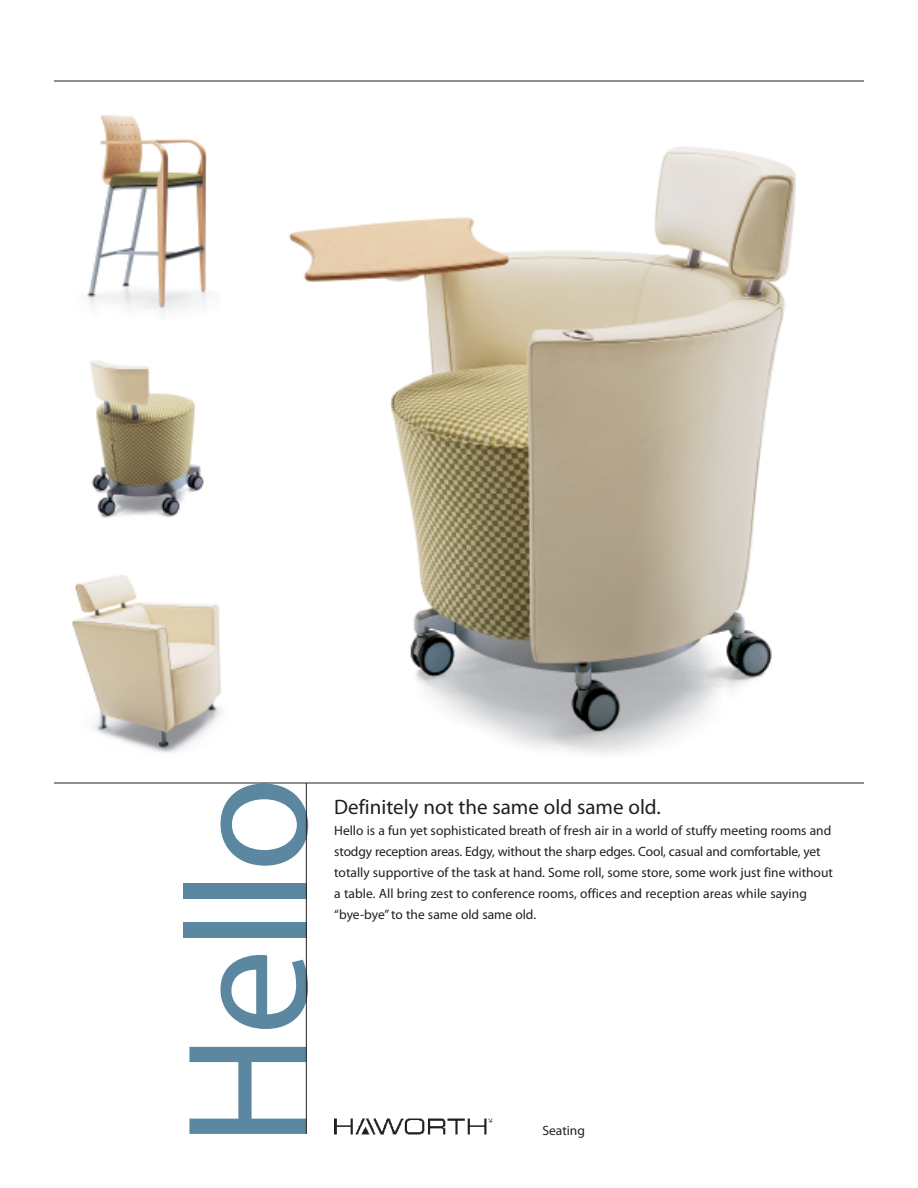
<style>
.page{position:relative;width:918px;height:1188px;background:#fff}
.page>*{position:absolute;margin:0;border:0;box-sizing:border-box;transform-origin:0 0}
.t1{font:173.4px "Myriad Pro";letter-spacing:-.01em;color:#5c87a1}
.t2{font:21px "Myriad Pro";color:#231f20}
.t3{font:13.5px/21px "Myriad Pro";color:#231f20}
</style>
<div class="page">
<hr style="left:54px;top:783px;width:810px;height:1px;background:#231f20">
<hr style="left:306px;top:783px;width:1px;height:351px;background:#231f20">
<img style="left:334px;top:1118px;width:159px;height:17px">
<hr style="left:54px;top:81px;width:810px;height:1px;background:#231f20">
<img style="left:87px;top:115px;width:120px;height:201px">
<img style="left:90px;top:360px;width:114px;height:158px">
<img style="left:71px;top:575px;width:151px;height:178px">
<img style="left:289px;top:146px;width:507px;height:609px">
<h1 class="t1" style="left:183px;top:1147px;width:371px;rotate:-90deg">Hello</h1>
<h2 class="t2" style="left:334px;top:799px;width:328px">Definitely not the same old same old.</h2>
<p class="t3" style="left:334px;top:821px;width:500px">Hello is a fun yet sophisticated breath of fresh air in a world of stuffy meeting rooms and stodgy reception areas. Edgy, without the sharp edges. Cool, casual and comfortable, yet totally supportive of the task at hand. Some roll, some store, some work just fine without a table. All bring zest to conference rooms, offices and reception areas while saying “bye-bye” to the same old same old.</p>
<p class="t3" style="left:542px;top:1121px;width:44px">Seating</p>
</div>
